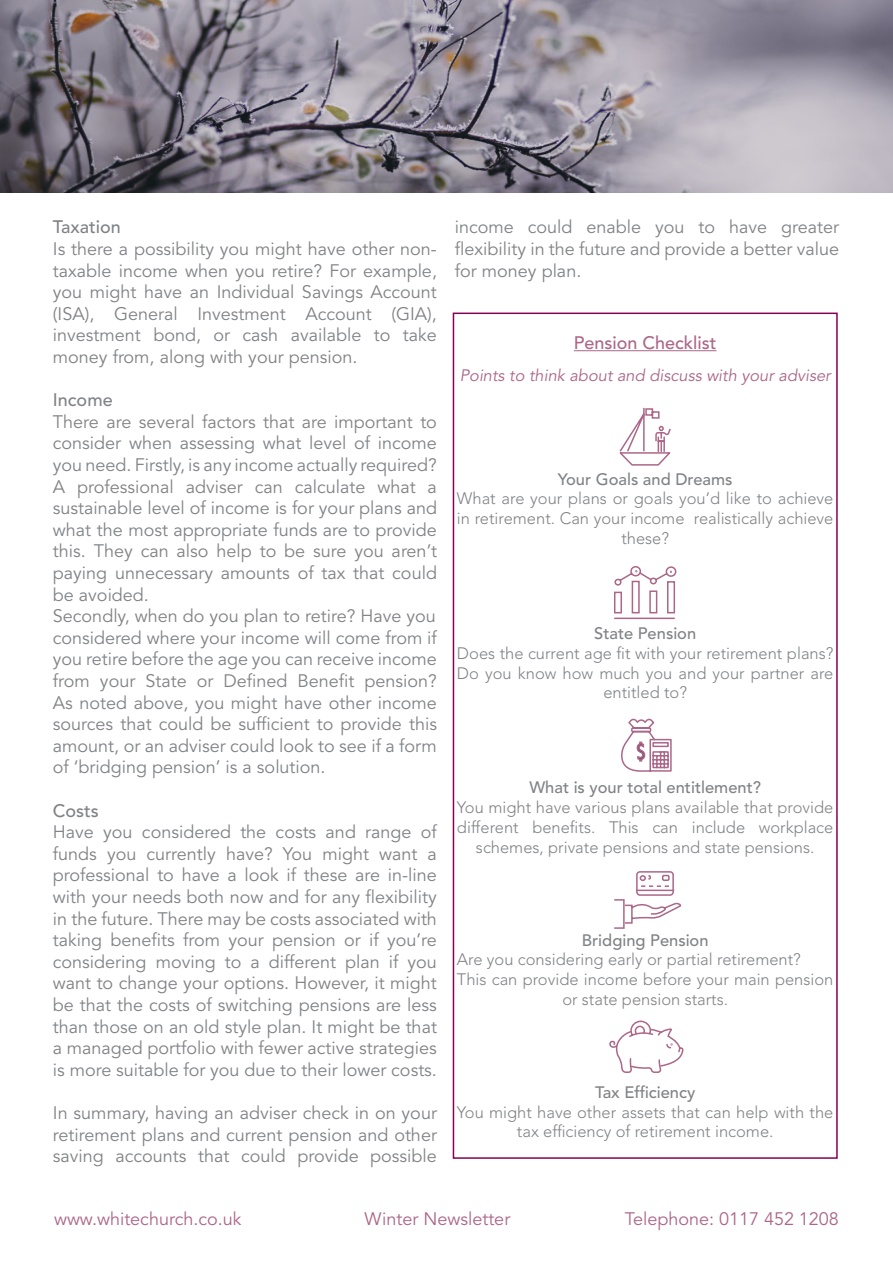
<style>
.page{position:relative;width:893px;height:1263px;background:#fff}
.page>*{position:absolute;margin:0;border:0;box-sizing:border-box;transform-origin:0 0}
.t1{font:18px/21.6px "Avenir LT Std";color:#808285;text-align:justify}
.t2{font:18px "Avenir LT Std";color:#ac6688}
.t3{font:500 18px "Avenir LT Std";color:#808285}
.Body_Copy{font:500 18px "Avenir LT Std";color:#ac6688}
.t4{font:300 16.5px/19.8px "Avenir LT Std";color:#808285;text-align:center}
.t5{font:500 16.5px "Avenir LT Std";color:#808285}
.Body_Copy-2{font:italic 16.5px "Avenir LT Std";color:#ac6688}
</style>
<div class="page">
<img style="left:0;top:0;width:893px;height:193px">
<hr style="left:574px;top:350px;width:143px;height:1px;background:#ac6688">
<div style="left:453px;top:313px;width:385px;height:846px;border:2px solid #860153"></div>
<svg style="left:619px;top:408px;width:52px;height:58px"></svg>
<svg style="left:621px;top:718px;width:51px;height:54px"></svg>
<svg style="left:609px;top:1020px;width:75px;height:53px"></svg>
<hr style="left:615px;top:618px;width:59px;height:1px;background:#ac6688">
<svg style="left:614px;top:566px;width:63px;height:48px"></svg>
<svg style="left:625px;top:902px;width:57px;height:22px"></svg>
<div style="left:614px;top:899px;width:11px;height:30px;border:2px solid #ac6688"></div>
<svg style="left:635px;top:871px;width:40px;height:25px"></svg>
<p class="t3" style="left:53px;top:217px;width:70px">Taxation</p>
<p class="t1" style="left:53px;top:238px;width:386px">Is there a possibility you might have other non&shy;taxable income when you retire? For example, you might have an Individual Savings Account (ISA), General Investment Account (GIA), investment bond, or cash available to take money from, along with your pension.</p>
<p class="t3" style="left:53px;top:389px;width:61px">Income</p>
<p class="t1" style="left:53px;top:411px;width:386px">There are several factors that are important to consider when assessing what level of income you need. Firstly, is any income actually required?<br>A professional adviser can calculate what a sustainable level of income is for your plans and what the most appropriate funds are to provide this. They can also help to be sure you aren’t paying unnecessary amounts of tax that could be avoided.</p>
<p class="t1" style="left:53px;top:606px;width:384px">Secondly, when do you plan to retire? Have you</p>
<p class="t1" style="left:53px;top:627px;width:386px">considered where your income will come from if you retire before the age you can receive income from your State or Defined Benefit pension?<br>As noted above, you might have other income sources that could be sufficient to provide this amount, or an adviser could look to see if a form of ‘bridging pension’ is a solution.</p>
<p class="t3" style="left:53px;top:800px;width:48px">Costs</p>
<p class="t1" style="left:53px;top:822px;width:386px">Have you considered the costs and range of funds you currently have? You might want a professional to have a look if these are in-line with your needs both now and for any flexibility in the future. There may be costs associated with taking benefits from your pension or if you’re considering moving to a different plan if you want to change your options. However, it might be that the costs of switching pensions are less than those on an old style plan. It might be that a managed portfolio with fewer active strategies is more suitable for you due to their lower costs.</p>
<p class="t1" style="left:53px;top:1102px;width:385px">In summary, having an adviser check in on your retirement plans and current pension and other saving accounts that could provide possible</p>
<p class="t1" style="left:455px;top:217px;width:386px">income could enable you to have greater flexibility in the future and provide a better value for money plan.</p>
<p class="Body_Copy" style="left:574px;top:332px;width:144px">Pension Checklist</p>
<p class="Body_Copy-2" style="left:460px;top:366px;width:372px">Points to think about and discuss with your adviser</p>
<p class="t5" style="left:558px;top:469px;width:176px">Your Goals and Dreams</p>
<p class="t4" style="left:457px;top:489px;width:378px">What are your plans or goals you’d like to achieve in retirement. Can your income realistically achieve these?</p>
<p class="t5" style="left:594px;top:624px;width:104px">State Pension</p>
<p class="t4" style="left:457px;top:643px;width:378px">Does the current age fit with your retirement plans?<br>Do you know how much you and your partner are entitled to?</p>
<p class="t5" style="left:529px;top:778px;width:233px">What is your total entitlement?</p>
<p class="t4" style="left:457px;top:797px;width:378px">You might have various plans available that provide different benefits. This can include workplace schemes, private pensions and state pensions.</p>
<p class="t5" style="left:582px;top:930px;width:128px">Bridging Pension</p>
<p class="t4" style="left:457px;top:950px;width:345px">Are you considering early or partial retirement?</p>
<p class="t4" style="left:457px;top:970px;width:378px">This can provide income before your main pension</p>
<p class="t4" style="left:562px;top:989px;width:167px">or state pension starts.</p>
<p class="t5" style="left:595px;top:1082px;width:102px">Tax Efficiency</p>
<p class="t4" style="left:457px;top:1102px;width:378px">You might have other assets that can help with the tax efficiency of retirement income.</p>
<p class="t2" style="left:54px;top:1208px;width:189px">www.whitechurch.co.uk</p>
<p class="t2" style="left:365px;top:1208px;width:147px">Winter Newsletter</p>
<p class="t2" style="left:625px;top:1208px;width:216px">Telephone: 0117 452 1208</p>
</div>
